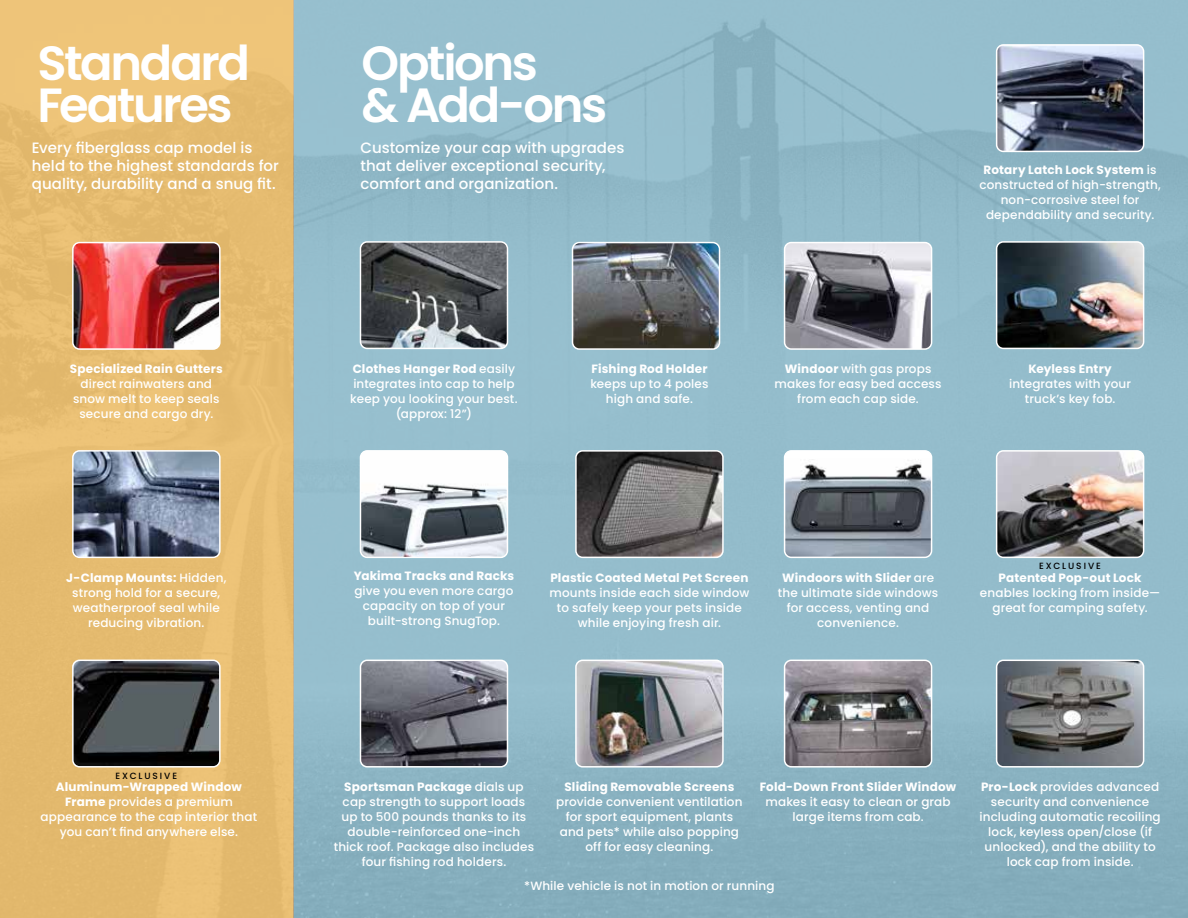
<style>
.page{position:relative;width:1188px;height:918px;background:#fff}
.page>*{position:absolute;margin:0;border:0;box-sizing:border-box;transform-origin:0 0}
.t1{font:600 48px/42px "Poppins";letter-spacing:-.05em;color:#fff}
.t2{font:500 15px/18px "Poppins";color:#fff}
.t3{font:500 12px/15px "Poppins";letter-spacing:.01em;color:#fff;text-align:center}
.t4{font:700 12px "Poppins";letter-spacing:.015em;color:#fff}
.t5{font:500 9px "Poppins";letter-spacing:.215em;color:#000}
.s1{font-weight:700}
</style>
<div class="page">
<div style="left:294px;top:0;width:894px;height:918px;background:linear-gradient(to right,#92bbca,#8fb7c6)"></div>
<div style="left:0;top:0;width:294px;height:918px;background:#e5bb70"></div>
<img style="left:73px;top:453px;width:145px;height:104px">
<div style="left:72px;top:450px;width:149px;height:108px;border:2px solid #fff;border-radius:7px"></div>
<img style="left:73px;top:243px;width:145px;height:104px">
<div style="left:72px;top:242px;width:149px;height:108px;border:2px solid #fff;border-radius:7px"></div>
<img style="left:73px;top:660px;width:147px;height:105px">
<div style="left:72px;top:660px;width:149px;height:108px;border:2px solid #fff;border-radius:7px"></div>
<img style="left:576px;top:660px;width:147px;height:107px">
<div style="left:575px;top:660px;width:149px;height:108px;border:2px solid #fff;border-radius:7px"></div>
<img style="left:785px;top:243px;width:147px;height:106px">
<div style="left:784px;top:242px;width:148px;height:108px;border:2px solid #fff;border-radius:7px"></div>
<div style="left:785px;top:451px;width:147px;height:106px;background:#fff;border-radius:7px"></div>
<img style="left:785px;top:459px;width:147px;height:98px">
<div style="left:784px;top:450px;width:148px;height:108px;border:2px solid #fff;border-radius:7px"></div>
<img style="left:785px;top:660px;width:147px;height:107px">
<div style="left:784px;top:660px;width:148px;height:108px;border:2px solid #fff;border-radius:7px"></div>
<img style="left:576px;top:451px;width:147px;height:106px">
<div style="left:575px;top:450px;width:149px;height:108px;border:2px solid #fff;border-radius:7px"></div>
<img style="left:360px;top:242px;width:147px;height:106px">
<div style="left:360px;top:241px;width:148px;height:108px;border:2px solid #fff;border-radius:7px"></div>
<img style="left:360px;top:451px;width:147px;height:106px">
<div style="left:360px;top:450px;width:148px;height:108px;border:2px solid #fff;border-radius:7px"></div>
<img style="left:573px;top:243px;width:147px;height:106px">
<div style="left:572px;top:242px;width:148px;height:108px;border:2px solid #fff;border-radius:7px"></div>
<img style="left:360px;top:660px;width:147px;height:107px">
<div style="left:360px;top:660px;width:148px;height:108px;border:2px solid #fff;border-radius:7px"></div>
<img style="left:997px;top:45px;width:147px;height:106px">
<div style="left:996px;top:44px;width:148px;height:108px;border:2px solid #fff;border-radius:7px"></div>
<img style="left:997px;top:660px;width:147px;height:107px">
<div style="left:996px;top:660px;width:148px;height:108px;border:2px solid #fff;border-radius:7px"></div>
<img style="left:997px;top:451px;width:147px;height:106px">
<div style="left:996px;top:450px;width:148px;height:108px;border:2px solid #fff;border-radius:7px"></div>
<img style="left:997px;top:242px;width:147px;height:106px">
<div style="left:996px;top:241px;width:148px;height:108px;border:2px solid #fff;border-radius:7px"></div>
<h1 class="t1" style="left:37px;top:42px;width:214px">Standard<br>Features</h1>
<h1 class="t1" style="left:361px;top:42px;width:247px">Options<br>&amp; Add-ons</h1>
<p class="t2" style="left:32px;top:139px;width:249px">Every fiberglass cap model is held to the highest standards for quality, durability and a snug fit.</p>
<p class="t2" style="left:361px;top:139px;width:265px">Customize your cap with upgrades that deliver exceptional security, comfort and organization.</p>
<p class="t3" style="left:979px;top:163px;width:183px"><span class="s1">Rotary Latch Lock System</span> is constructed of high-strength, non-corrosive steel for dependability and security.</p>
<p class="t4" style="left:70px;top:362px;width:154px">Specialized Rain Gutters</p>
<p class="t3" style="left:73px;top:377px;width:148px">direct rainwaters and snow melt to keep seals secure and cargo dry.</p>
<p class="t3" style="left:66px;top:570px;width:162px"><span class="s1">J-Clamp Mounts:</span> Hidden, strong hold for a secure, weatherproof seal while reducing vibration.</p>
<p class="t5" style="left:115px;top:770px;width:63px">EXCLUSIVE</p>
<p class="t3" style="left:41px;top:779px;width:218px"><span class="s1">Aluminum-Wrapped Window<br>Frame</span> provides a premium appearance to the cap interior that you can’t find anywhere else.</p>
<p class="t3" style="left:775px;top:362px;width:169px"><span class="s1">Windoor</span> with gas props makes for easy bed access from each cap side.</p>
<p class="t4" style="left:591px;top:362px;width:118px">Fishing Rod Holder</p>
<p class="t3" style="left:590px;top:377px;width:120px">keeps up to 4 poles high and safe.</p>
<p class="t3" style="left:350px;top:362px;width:169px"><span class="s1">Clothes Hanger Rod</span> easily integrates into cap to help keep you looking your best. (approx: 12”)</p>
<p class="t4" style="left:1028px;top:362px;width:85px">Keyless Entry</p>
<p class="t3" style="left:1009px;top:377px;width:123px">integrates with your truck’s key fob.</p>
<p class="t4" style="left:354px;top:569px;width:162px">Yakima Tracks and Racks</p>
<p class="t3" style="left:354px;top:584px;width:161px">give you even more cargo capacity on top of your built-strong SnugTop.</p>
<p class="t4" style="left:550px;top:570px;width:200px">Plastic Coated Metal Pet Screen</p>
<p class="t3" style="left:549px;top:585px;width:202px">mounts inside each side window to safely keep your pets inside while enjoying fresh air.</p>
<p class="t3" style="left:778px;top:570px;width:162px"><span class="s1">Windoors with Slider</span> are the ultimate side windows for access, venting and convenience.</p>
<p class="t5" style="left:1039px;top:561px;width:63px">EXCLUSIVE</p>
<p class="t4" style="left:999px;top:570px;width:145px">Patented Pop-out Lock</p>
<p class="t3" style="left:980px;top:585px;width:182px">enables locking from inside— great for camping safety.</p>
<p class="t3" style="left:334px;top:779px;width:202px"><span class="s1">Sportsman Package</span> dials up cap strength to support loads up to 500 pounds thanks to its double-reinforced one-inch thick roof. Package also includes four fishing rod holders.</p>
<p class="t4" style="left:564px;top:780px;width:172px">Sliding Removable Screens</p>
<p class="t3" style="left:556px;top:794px;width:188px">provide convenient ventilation for sport equipment, plants and pets* while also popping off for easy cleaning.</p>
<p class="t4" style="left:760px;top:780px;width:198px">Fold-Down Front Slider Window</p>
<p class="t3" style="left:766px;top:794px;width:187px">makes it easy to clean or grab large items from cab.</p>
<p class="t3" style="left:524px;top:878px;width:252px">*While vehicle is not in motion or running</p>
<p class="t3" style="left:979px;top:779px;width:183px"><span class="s1">Pro-Lock</span> provides advanced security and convenience including automatic recoiling lock, keyless open/close (if unlocked), and the ability to lock cap from inside.</p>
</div>
